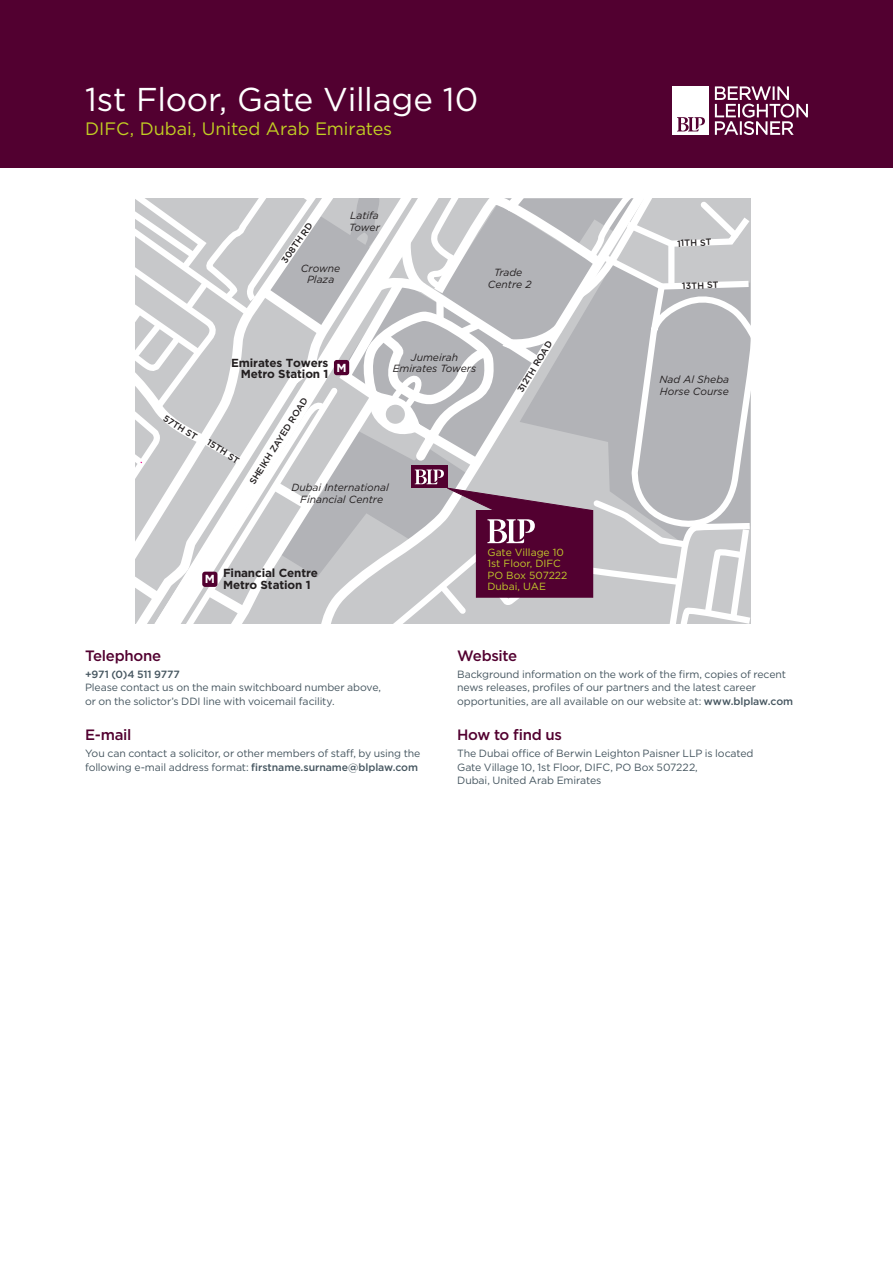
<style>
.page{position:relative;width:893px;height:1263px;background:#fff}
.page>*{position:absolute;margin:0;border:0;box-sizing:border-box;transform-origin:0 0}
.t1{font:33px "Gotham";letter-spacing:-.005em;color:#fff}
.t2{font:18px "Gotham";letter-spacing:-.005em;color:#c1ce23}
.t3{font:500 15px "Gotham";letter-spacing:-.02em;color:#520030}
.t4{font:700 11.7px/11.7px "Gotham";letter-spacing:-.01em;color:#231f20}
.t5{font:700 11.7px "Gotham";color:#fff}
.t6{font:10.5px/13.5px "Gotham";letter-spacing:-.01em;color:#45555f}
.t7{font:500 10.5px "Gotham";letter-spacing:-.005em;color:#45555f}
.t8{font:italic 10.35px/11.7px "Gotham";color:#231f20;text-align:center}
.t9{font:10.35px/11.4px "Gotham";color:#c2cb2b}
.t10{font:500 9.15px "Gotham";color:#231f20}
.s1{font-weight:500}
</style>
<div class="page">
<div style="left:0;top:0;width:893px;height:167px;background:#520030"></div>
<svg style="left:715px;top:86px;width:93px;height:49px"></svg>
<div style="left:673px;top:86px;width:36px;height:49px;background:#fff"></div>
<svg style="left:677px;top:117px;width:28px;height:14px"></svg>
<svg style="left:135px;top:199px;width:615px;height:425px"></svg>
<h1 class="t1" style="left:85px;top:78px;width:395px">1st Floor, Gate Village 10</h1>
<h2 class="t2" style="left:85px;top:118px;width:309px">DIFC, Dubai, United Arab Emirates</h2>
<p class="t10" style="left:279px;top:259px;width:49px;rotate:-55deg">308TH RD</p>
<p class="t8" style="left:301px;top:262px;width:41px">Crowne<br>Plaza</p>
<p class="t8" style="left:349px;top:210px;width:32px;text-align:left">Latifa<br>Tower</p>
<p class="t8" style="left:488px;top:266px;width:45px">Trade<br>Centre 2</p>
<p class="t10" style="left:167px;top:412px;width:39px;rotate:32deg">57TH ST</p>
<p class="t8" style="left:411px;top:351px;width:49px">Jumeirah</p>
<p class="t4" style="left:231px;top:356px;width:99px;text-align:right">Emirates Towers<br>Metro Station 1</p>
<p class="t10" style="left:515px;top:389px;width:38px;rotate:-59deg">312TH R</p>
<p class="t10" style="left:247px;top:480px;width:103px;rotate:-58deg">SHEIKH ZAYED ROAD</p>
<p class="t5" style="left:337px;top:360px;width:12px">M</p>
<p class="t8" style="left:393px;top:363px;width:85px">Emirates Towers</p>
<p class="t10" style="left:211px;top:437px;width:38px;rotate:32deg">15TH ST</p>
<p class="t8" style="left:291px;top:482px;width:99px">Dubai International<br>Financial Centre</p>
<p class="t5" style="left:205px;top:571px;width:12px">M</p>
<p class="t4" style="left:223px;top:567px;width:96px">Financial Centre<br>Metro Station 1</p>
<p class="t9" style="left:487px;top:546px;width:81px">Gate Village 10<br>1st Floor, DIFC<br>PO Box 507222<br>Dubai, UAE</p>
<p class="t10" style="left:677px;top:237px;width:36px;rotate:-2deg">11TH ST</p>
<p class="t10" style="left:682px;top:280px;width:38px;rotate:-2deg">13TH ST</p>
<p class="t8" style="left:659px;top:373px;width:71px;text-align:left">Nad Al Sheba<br>Horse Course</p>
<h3 class="t3" style="left:85px;top:646px;width:78px">Telephone</h3>
<p class="t7" style="left:85px;top:667px;width:96px">+971 (0)4 511 9777</p>
<p class="t6" style="left:85px;top:680px;width:298px">Please contact us on the main switchboard number above, or on the solictor’s DDI line with voicemail facility.</p>
<h3 class="t3" style="left:85px;top:725px;width:48px">E-mail</h3>
<p class="t6" style="left:85px;top:746px;width:337px">You can contact a solicitor, or other members of staff, by using the following e-mail address format: <span class="s1">firstname.surname@blplaw.com</span></p>
<h3 class="t3" style="left:457px;top:646px;width:62px">Website</h3>
<p class="t6" style="left:457px;top:667px;width:338px">Background information on the work of the firm, copies of recent news releases, profiles of our partners and the latest career opportunities, are all available on our website at: <span class="s1">www.blplaw.com</span></p>
<h3 class="t3" style="left:457px;top:725px;width:106px">How to find us</h3>
<p class="t6" style="left:457px;top:746px;width:298px">The Dubai office of Berwin Leighton Paisner LLP is located<br>Gate Village 10, 1st Floor, DIFC, PO Box 507222,<br>Dubai, United Arab Emirates</p>
</div>
